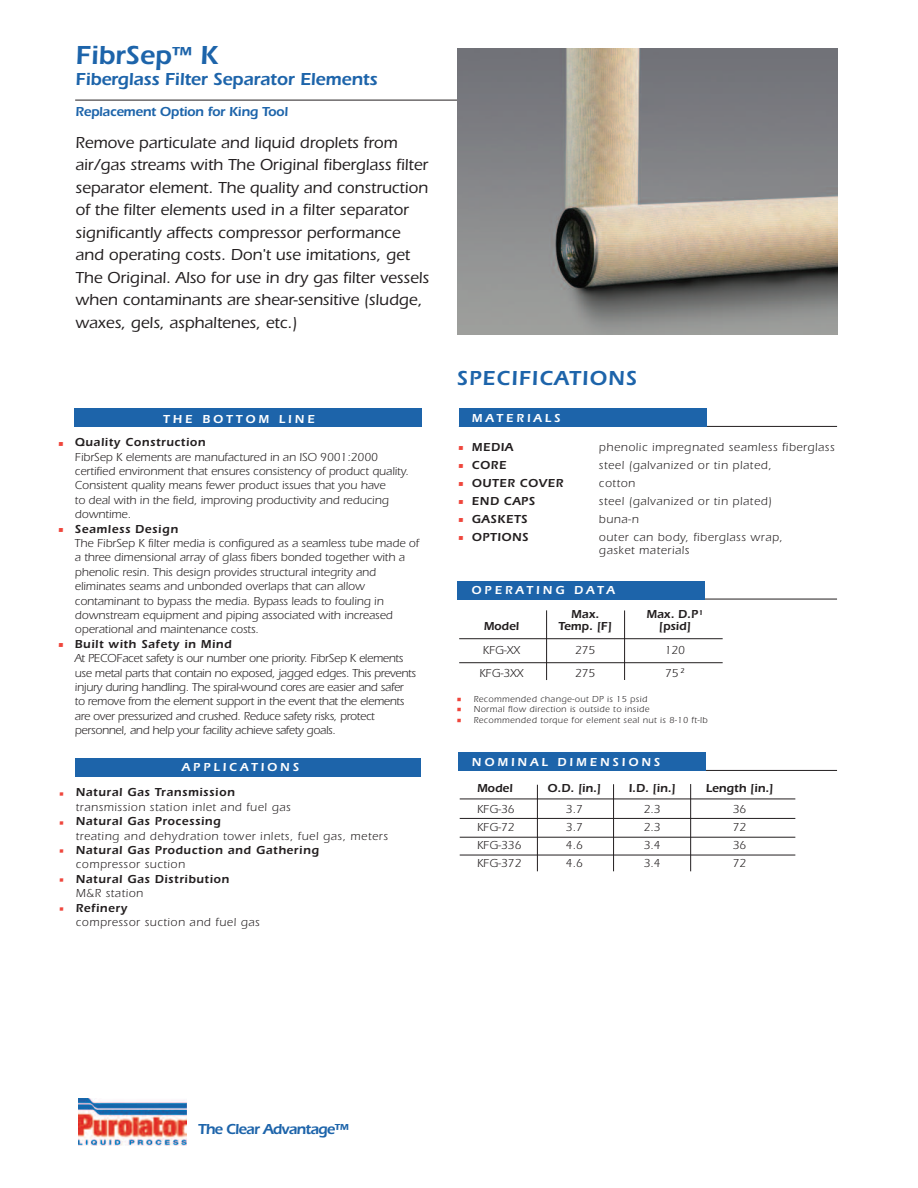
<style>
.page{position:relative;width:918px;height:1188px;background:#fff}
.page>*{position:absolute;margin:0;border:0;box-sizing:border-box;transform-origin:0 0}
.t1{font:600 27px "Itc Eras";color:#1d64aa}
.t2{font:600 21px "Itc Eras";letter-spacing:.055em;color:#1d64aa}
.t3{font:600 18px "Itc Eras";letter-spacing:-.01em;color:#1d64aa}
.t4{font:500 16.5px/22.5px "Itc Eras";color:#231f20}
.t5{font:600 15px "Itc Eras";letter-spacing:-.05em;color:#1d64aa}
.t6{font:600 13.5px "Itc Eras";letter-spacing:-.02em;color:#1d64aa}
.t7{font:12px/14.4px "Itc Eras";color:#231f20}
.t8{font:12px/14.4px "Itc Eras";letter-spacing:-.02em;color:#231f20}
.t9{font:12px/14.4px "Itc Eras";letter-spacing:.05em;color:#231f20}
.t10{font:600 12px/14.4px "Itc Eras";letter-spacing:.05em;color:#231f20}
.t11{font:600 12px "Itc Eras";letter-spacing:.25em;color:#fff}
.t12{font:600 12px "Itc Eras";color:#231f20}
.t13{font:9px "Itc Eras";letter-spacing:.05em;color:#231f20}
.s1{font-size:21px}
.s2{font-weight:600;color:#ef463c}
.s3{font-weight:600}
.s4{color:#ef463c}
.s5{font-weight:400;color:#ef463c}
.s6{font-weight:400}
.s7{font-weight:600;font-size:10.5px;color:#ef463c}
</style>
<div class="page">
<img style="left:78px;top:1099px;width:108px;height:47px">
<hr style="left:459px;top:426px;width:378px;height:1px;background:#231f20">
<div style="left:459px;top:409px;width:247px;height:18px;background:#1d64aa"></div>
<div style="left:74px;top:408px;width:348px;height:19px;background:#1d64aa"></div>
<div style="left:75px;top:758px;width:346px;height:19px;background:#1d64aa"></div>
<hr style="left:75px;top:100px;width:411px;height:1px;background:#231f20">
<hr style="left:460px;top:799px;width:335px;height:1px;background:#231f20">
<hr style="left:460px;top:818px;width:335px;height:1px;background:#231f20">
<hr style="left:460px;top:837px;width:335px;height:1px;background:#231f20">
<hr style="left:460px;top:855px;width:335px;height:1px;background:#231f20">
<hr style="left:460px;top:770px;width:377px;height:1px;background:#231f20">
<div style="left:458px;top:753px;width:248px;height:18px;background:#1d64aa"></div>
<hr style="left:537px;top:785px;width:1px;height:86px;background:#231f20">
<hr style="left:613px;top:784px;width:1px;height:87px;background:#231f20">
<hr style="left:690px;top:784px;width:1px;height:87px;background:#231f20">
<img style="left:458px;top:49px;width:379px;height:285px">
<hr style="left:624px;top:610px;width:1px;height:70px;background:#231f20">
<hr style="left:546px;top:610px;width:1px;height:70px;background:#231f20">
<hr style="left:459px;top:638px;width:264px;height:1px;background:#231f20">
<hr style="left:459px;top:662px;width:264px;height:1px;background:#231f20">
<hr style="left:459px;top:599px;width:378px;height:1px;background:#231f20">
<div style="left:457px;top:581px;width:248px;height:19px;background:#1d64aa"></div>
<h1 class="t1" style="left:76px;top:46px;width:144px">FibrSep<span class="s1">™</span> K</h1>
<h3 class="t3" style="left:76px;top:73px;width:303px">Fiberglass Filter Separator Elements</h3>
<p class="t6" style="left:76px;top:107px;width:214px">Replacement Option for King Tool</p>
<p class="t4" style="left:76px;top:133px;width:355px">Remove particulate and liquid droplets from air/gas streams with The Original fiberglass filter separator element. The quality and construction of the filter elements used in a filter separator significantly affects compressor performance and operating costs. Don't use imitations, get The Original. Also for use in dry gas filter vessels when contaminants are shear-sensitive (sludge, waxes, gels, asphaltenes, etc.)</p>
<p class="t11" style="left:163px;top:415px;width:153px">THE BOTTOM LINE</p>
<p class="t7" style="left:75px;top:436px;width:335px;text-indent:-18px"><span class="s2">•</span> <span class="s3">Quality Construction<br></span>FibrSep K elements are manufactured in an ISO 9001:2000 certified environment that ensures consistency of product quality.<br>Consistent quality means fewer product issues that you have<br>to deal with in the field, improving productivity and reducing downtime.</p>
<p class="t7" style="left:75px;top:523px;width:346px;text-indent:-18px"><span class="s2">•</span> <span class="s3">Seamless Design<br></span>The FibrSep K filter media is configured as a seamless tube made of a three dimensional array of glass fibers bonded together with a phenolic resin. This design provides structural integrity and eliminates seams and unbonded overlaps that can allow contaminant to bypass the media. Bypass leads to fouling in downstream equipment and piping associated with increased operational and maintenance costs.</p>
<p class="t8" style="left:75px;top:638px;width:343px;text-indent:-18px"><span class="s2">•</span> <span class="s3">Built with Safety in Mind<br></span>At PECOFacet safety is our number one priority. FibrSep K elements use metal parts that contain no exposed, jagged edges. This prevents injury during handling. The spiral-wound cores are easier and safer to remove from the element support in the event that the elements are over pressurized and crushed. Reduce safety risks, protect personnel, and help your facility achieve safety goals.</p>
<p class="t11" style="left:182px;top:763px;width:119px">APPLICATIONS</p>
<p class="t9" style="left:76px;top:787px;width:216px;text-indent:-18px"><span class="s4">•</span> <span class="s3">Natural Gas Transmission </span>transmission station inlet and fuel gas</p>
<p class="t9" style="left:76px;top:815px;width:314px;text-indent:-18px"><span class="s4">•</span> <span class="s3">Natural Gas Processing<br></span>treating and dehydration tower inlets, fuel gas, meters</p>
<p class="t10" style="left:76px;top:844px;width:245px;text-indent:-18px"><span class="s5">•</span> Natural Gas Production and Gathering <span class="s6">compressor suction</span></p>
<p class="t10" style="left:76px;top:873px;width:155px;text-indent:-18px"><span class="s5">•</span> Natural Gas Distribution<br><span class="s6">M&amp;R station</span></p>
<p class="t9" style="left:76px;top:902px;width:185px;text-indent:-18px"><span class="s4">•</span> <span class="s3">Refinery<br></span>compressor suction and fuel gas</p>
<h2 class="t2" style="left:457px;top:371px;width:182px">SPECIFICATIONS</h2>
<p class="t11" style="left:472px;top:414px;width:90px">MATERIALS</p>
<p class="t10" style="left:457px;top:441px;width:57px"><span class="s4">•</span> MEDIA</p>
<p class="t9" style="left:599px;top:441px;width:237px">phenolic impregnated seamless fiberglass</p>
<p class="t10" style="left:457px;top:459px;width:51px"><span class="s4">•</span> CORE</p>
<p class="t9" style="left:599px;top:459px;width:174px">steel (galvanized or tin plated,</p>
<p class="t10" style="left:457px;top:477px;width:108px"><span class="s4">•</span> OUTER COVER</p>
<p class="t7" style="left:599px;top:477px;width:38px">cotton</p>
<p class="t10" style="left:457px;top:495px;width:80px"><span class="s4">•</span> END CAPS</p>
<p class="t9" style="left:599px;top:495px;width:174px">steel (galvanized or tin plated)</p>
<p class="t10" style="left:457px;top:513px;width:72px"><span class="s4">•</span> GASKETS</p>
<p class="t7" style="left:599px;top:513px;width:41px">buna-n</p>
<p class="t10" style="left:457px;top:531px;width:73px"><span class="s4">•</span> OPTIONS</p>
<p class="t9" style="left:599px;top:531px;width:186px;line-height:13.5px">outer can body, fiberglass wrap, gasket materials</p>
<p class="t11" style="left:472px;top:586px;width:145px">OPERATING DATA</p>
<p class="t10" style="left:571px;top:609px;width:29px">Max.</p>
<p class="t10" style="left:647px;top:609px;width:58px">Max. D.P<sup>1</sup></p>
<p class="t10" style="left:484px;top:621px;width:37px">Model</p>
<p class="t10" style="left:558px;top:621px;width:55px">Temp. [F]</p>
<p class="t10" style="left:659px;top:621px;width:34px">[psid]</p>
<p class="t7" style="left:483px;top:644px;width:39px">KFG-XX</p>
<p class="t7" style="left:575px;top:644px;width:22px">275</p>
<p class="t7" style="left:665px;top:644px;width:22px">120</p>
<p class="t7" style="left:479px;top:667px;width:46px">KFG-3XX</p>
<p class="t7" style="left:575px;top:667px;width:22px">275</p>
<p class="t7" style="left:665px;top:667px;width:21px">75 <sup>2</sup></p>
<p class="t13" style="left:456px;top:696px;width:193px"><span class="s7">•</span> Recommended change-out DP is 15 psid</p>
<p class="t13" style="left:456px;top:706px;width:195px"><span class="s7">•</span> Normal flow direction is outside to inside</p>
<p class="t13" style="left:456px;top:717px;width:253px"><span class="s7">•</span> Recommended torque for element seal nut is 8-10 ft-lb</p>
<p class="t11" style="left:472px;top:758px;width:190px">NOMINAL DIMENSIONS</p>
<p class="t10" style="left:477px;top:783px;width:37px">Model</p>
<p class="t10" style="left:548px;top:783px;width:55px">O.D. [in.]</p>
<p class="t10" style="left:629px;top:783px;width:49px">I.D. [in.]</p>
<p class="t12" style="left:706px;top:784px;width:69px">Length [in.]</p>
<p class="t7" style="left:477px;top:804px;width:39px">KFG-36</p>
<p class="t7" style="left:566px;top:804px;width:18px">3.7</p>
<p class="t7" style="left:644px;top:804px;width:18px">2.3</p>
<p class="t7" style="left:733px;top:804px;width:15px">36</p>
<p class="t7" style="left:477px;top:822px;width:39px">KFG-72</p>
<p class="t7" style="left:566px;top:822px;width:18px">3.7</p>
<p class="t7" style="left:644px;top:822px;width:18px">2.3</p>
<p class="t7" style="left:733px;top:822px;width:15px">72</p>
<p class="t7" style="left:477px;top:840px;width:46px">KFG-336</p>
<p class="t7" style="left:566px;top:840px;width:18px">4.6</p>
<p class="t7" style="left:644px;top:840px;width:18px">3.4</p>
<p class="t7" style="left:733px;top:840px;width:15px">36</p>
<p class="t7" style="left:477px;top:858px;width:46px">KFG-372</p>
<p class="t7" style="left:566px;top:858px;width:18px">4.6</p>
<p class="t7" style="left:644px;top:858px;width:18px">3.4</p>
<p class="t7" style="left:733px;top:858px;width:15px">72</p>
<p class="t5" style="left:198px;top:1124px;width:152px">The Clear Advantage™</p>
</div>
